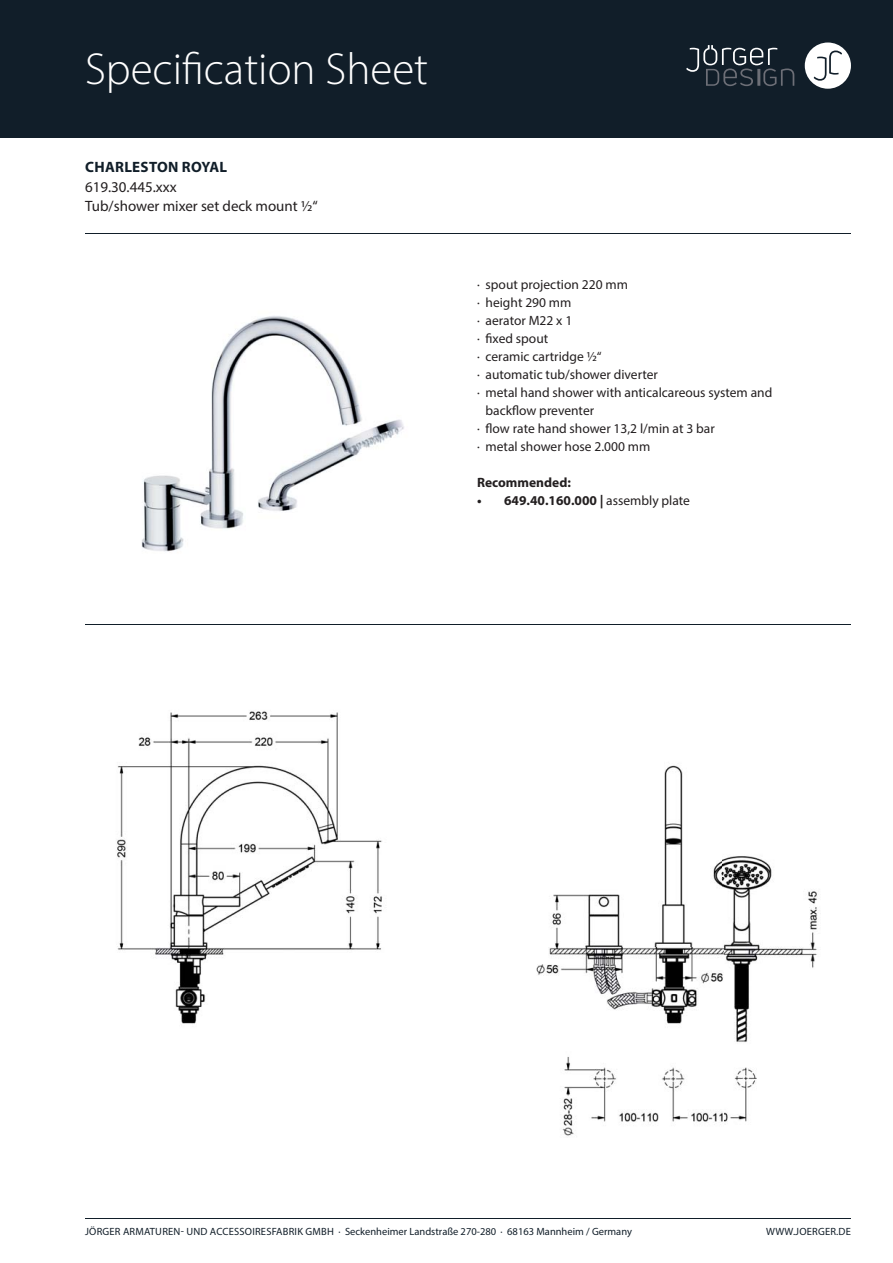
<style>
.page{position:relative;width:893px;height:1263px;background:#fff}
.page>*{position:absolute;margin:0;border:0;box-sizing:border-box;transform-origin:0 0}
.t1{font:300 45px "Myriad Pro";color:#fff}
.t2{font:15px "Myriad Pro";color:#231f20}
.t3{font:700 15px "Myriad Pro";letter-spacing:.02em;color:#111e29}
.t4{font:13.5px "Myriad Pro";color:#231f20}
.t5{font:700 13.5px "Myriad Pro";color:#231f20}
.t6{font:10.5px "Myriad Pro";letter-spacing:.005em;color:#111e29}
.s1{font-weight:400}
</style>
<div class="page">
<div style="left:0;top:0;width:893px;height:138px;background:#111e29"></div>
<div style="left:805px;top:43px;width:46px;height:46px;background:#fff;border-radius:50%"></div>
<svg style="left:814px;top:51px;width:28px;height:30px"></svg>
<svg style="left:686px;top:45px;width:108px;height:41px"></svg>
<hr style="left:85px;top:1218px;width:766px;height:1px;background:#111e29">
<hr style="left:85px;top:233px;width:766px;height:1px;background:#111e29">
<hr style="left:85px;top:624px;width:766px;height:1px;background:#111e29">
<img style="left:141px;top:316px;width:263px;height:236px">
<img style="left:117px;top:711px;width:701px;height:425px">
<h1 class="t1" style="left:85px;top:52px;width:345px">Specification Sheet</h1>
<p class="t3" style="left:85px;top:161px;width:144px">CHARLESTON ROYAL</p>
<p class="t2" style="left:85px;top:200px;width:234px">Tub/shower mixer set deck mount ½“</p>
<p class="t2" style="left:85px;top:181px;width:93px">619.30.445.xxx</p>
<p class="t4" style="left:477px;top:279px;width:152px">· spout projection 220 mm</p>
<p class="t4" style="left:477px;top:297px;width:96px">· height 290 mm</p>
<p class="t4" style="left:477px;top:315px;width:97px">· aerator M22 x 1</p>
<p class="t4" style="left:477px;top:333px;width:73px">· fixed spout</p>
<p class="t4" style="left:477px;top:351px;width:126px">· ceramic cartridge ½“</p>
<p class="t4" style="left:477px;top:369px;width:182px">· automatic tub/shower diverter</p>
<p class="t4" style="left:477px;top:387px;width:297px">· metal hand shower with anticalcareous system and</p>
<p class="t4" style="left:485px;top:405px;width:110px">backflow preventer</p>
<p class="t4" style="left:477px;top:423px;width:239px">· flow rate hand shower 13,2 l/min at 3 bar</p>
<p class="t4" style="left:477px;top:441px;width:175px">· metal shower hose 2.000 mm</p>
<p class="t5" style="left:477px;top:477px;width:95px">Recommended:</p>
<p class="t5" style="left:477px;top:495px;width:214px">• 649.40.160.000 | <span class="s1">assembly plate</span></p>
<p class="t6" style="left:85px;top:1228px;width:548px">JÖRGER ARMATUREN- UND ACCESSOIRESFABRIK GMBH · Seckenheimer Landstraße 270-280 · 68163 Mannheim / Germany</p>
<p class="t6" style="left:766px;top:1228px;width:86px">WWW.JOERGER.DE</p>
</div>
